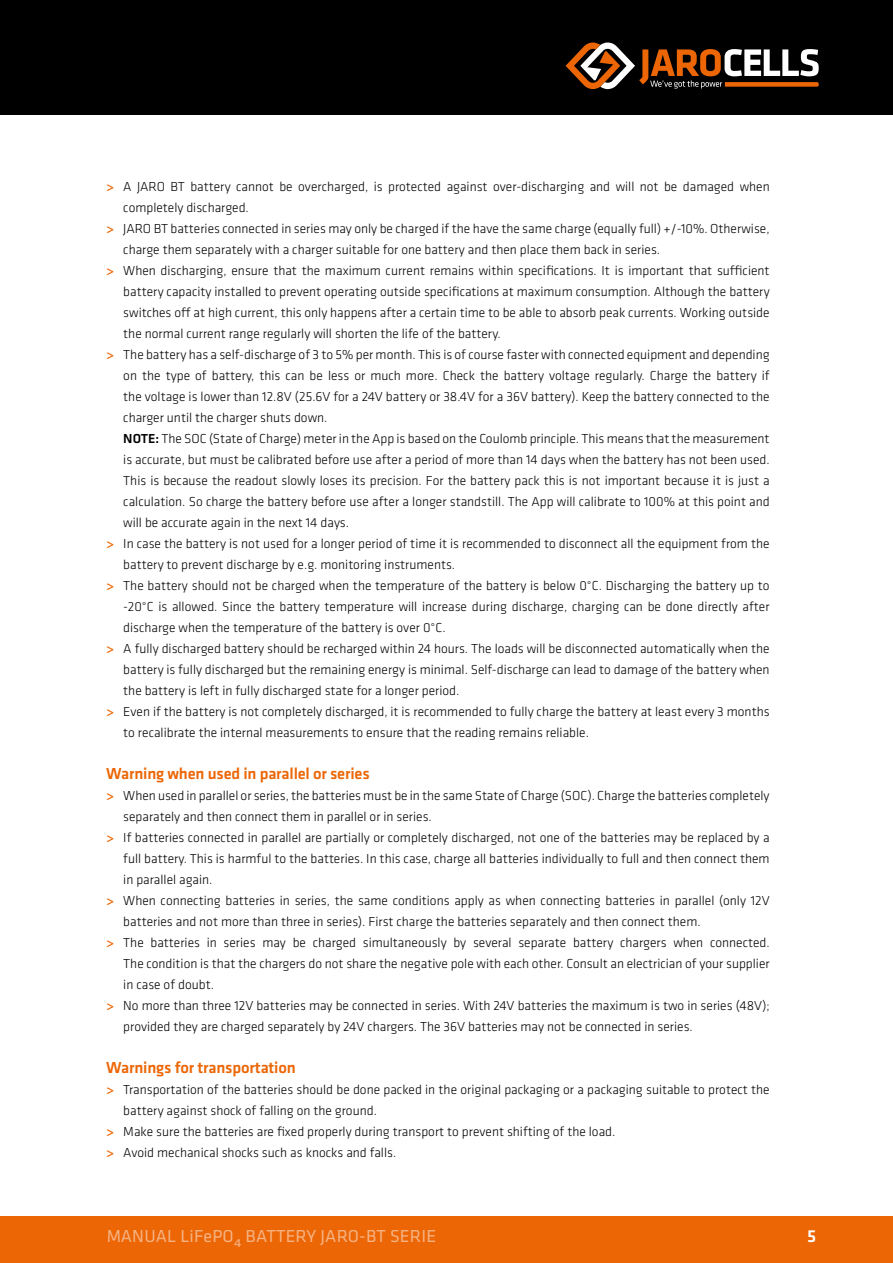
<style>
.page{position:relative;width:893px;height:1263px;background:#fff}
.page>*{position:absolute;margin:0;border:0;box-sizing:border-box;transform-origin:0 0}
.t1{font:18px "Klavika";letter-spacing:.01em;color:#fff}
.t2{font:500 18px "Klavika";color:#fff}
.t3{font:500 16.5px "Klavika";letter-spacing:-.01em;color:#ec6606}
.t4{font:300 13.5px "Klavika";color:#000}
.s1{font-weight:500;color:#ec6606}
.s2{font-weight:500}
</style>
<div class="page">
<div style="left:0;top:0;width:893px;height:115px;background:#000"></div>
<div style="left:0;top:1216px;width:893px;height:47px;background:#ec6606"></div>
<svg style="left:566px;top:43px;width:253px;height:46px"></svg>
<p class="t4" style="left:106px;top:179px;width:665px"><span class="s1">&gt;</span> A JARO BT battery cannot be overcharged, is protected against over-discharging and will not be damaged when</p>
<p class="t4" style="left:123px;top:200px;width:127px">completely discharged.</p>
<p class="t4" style="left:106px;top:221px;width:665px"><span class="s1">&gt;</span> JARO BT batteries connected in series may only be charged if the have the same charge (equally full) +/-10%. Otherwise,</p>
<p class="t4" style="left:123px;top:242px;width:538px">charge them separately with a charger suitable for one battery and then place them back in series.</p>
<p class="t4" style="left:106px;top:263px;width:665px"><span class="s1">&gt;</span> When discharging, ensure that the maximum current remains within specifications. It is important that sufficient</p>
<p class="t4" style="left:123px;top:284px;width:648px">battery capacity installed to prevent operating outside specifications at maximum consumption. Although the battery</p>
<p class="t4" style="left:123px;top:305px;width:648px">switches off at high current, this only happens after a certain time to be able to absorb peak currents. Working outside</p>
<p class="t4" style="left:123px;top:326px;width:379px">the normal current range regularly will shorten the life of the battery.</p>
<p class="t4" style="left:106px;top:347px;width:665px"><span class="s1">&gt;</span> The battery has a self-discharge of 3 to 5% per month. This is of course faster with connected equipment and depending</p>
<p class="t4" style="left:123px;top:368px;width:648px">on the type of battery, this can be less or much more. Check the battery voltage regularly. Charge the battery if</p>
<p class="t4" style="left:123px;top:389px;width:648px">the voltage is lower than 12.8V (25.6V for a 24V battery or 38.4V for a 36V battery). Keep the battery connected to the</p>
<p class="t4" style="left:123px;top:410px;width:206px">charger until the charger shuts down.</p>
<p class="t4" style="left:123px;top:431px;width:648px"><span class="s2">NOTE:</span> The SOC (State of Charge) meter in the App is based on the Coulomb principle. This means that the measurement</p>
<p class="t4" style="left:123px;top:452px;width:648px">is accurate, but must be calibrated before use after a period of more than 14 days when the battery has not been used.</p>
<p class="t4" style="left:123px;top:473px;width:648px">This is because the readout slowly loses its precision. For the battery pack this is not important because it is just a</p>
<p class="t4" style="left:123px;top:494px;width:648px">calculation. So charge the battery before use after a longer standstill. The App will calibrate to 100% at this point and</p>
<p class="t4" style="left:123px;top:515px;width:227px">will be accurate again in the next 14 days.</p>
<p class="t4" style="left:106px;top:536px;width:665px"><span class="s1">&gt;</span> In case the battery is not used for a longer period of time it is recommended to disconnect all the equipment from the</p>
<p class="t4" style="left:123px;top:557px;width:333px">battery to prevent discharge by e.g. monitoring instruments.</p>
<p class="t4" style="left:106px;top:578px;width:665px"><span class="s1">&gt;</span> The battery should not be charged when the temperature of the battery is below 0°C. Discharging the battery up to</p>
<p class="t4" style="left:123px;top:599px;width:648px">-20°C is allowed. Since the battery temperature will increase during discharge, charging can be done directly after</p>
<p class="t4" style="left:123px;top:620px;width:324px">discharge when the temperature of the battery is over 0°C.</p>
<p class="t4" style="left:106px;top:641px;width:665px"><span class="s1">&gt;</span> A fully discharged battery should be recharged within 24 hours. The loads will be disconnected automatically when the</p>
<p class="t4" style="left:123px;top:662px;width:648px">battery is fully discharged but the remaining energy is minimal. Self-discharge can lead to damage of the battery when</p>
<p class="t4" style="left:123px;top:683px;width:338px">the battery is left in fully discharged state for a longer period.</p>
<p class="t4" style="left:106px;top:704px;width:665px"><span class="s1">&gt;</span> Even if the battery is not completely discharged, it is recommended to fully charge the battery at least every 3 months</p>
<p class="t4" style="left:123px;top:725px;width:467px">to recalibrate the internal measurements to ensure that the reading remains reliable.</p>
<p class="t3" style="left:106px;top:764px;width:265px">Warning when used in parallel or series</p>
<p class="t4" style="left:106px;top:788px;width:665px"><span class="s1">&gt;</span> When used in parallel or series, the batteries must be in the same State of Charge (SOC). Charge the batteries completely</p>
<p class="t4" style="left:123px;top:809px;width:310px">separately and then connect them in parallel or in series.</p>
<p class="t4" style="left:106px;top:830px;width:665px"><span class="s1">&gt;</span> If batteries connected in parallel are partially or completely discharged, not one of the batteries may be replaced by a</p>
<p class="t4" style="left:123px;top:851px;width:648px">full battery. This is harmful to the batteries. In this case, charge all batteries individually to full and then connect them</p>
<p class="t4" style="left:123px;top:872px;width:91px">in parallel again.</p>
<p class="t4" style="left:106px;top:893px;width:665px"><span class="s1">&gt;</span> When connecting batteries in series, the same conditions apply as when connecting batteries in parallel (only 12V</p>
<p class="t4" style="left:123px;top:914px;width:579px">batteries and not more than three in series). First charge the batteries separately and then connect them.</p>
<p class="t4" style="left:106px;top:935px;width:665px"><span class="s1">&gt;</span> The batteries in series may be charged simultaneously by several separate battery chargers when connected.</p>
<p class="t4" style="left:123px;top:956px;width:648px">The condition is that the chargers do not share the negative pole with each other. Consult an electrician of your supplier</p>
<p class="t4" style="left:123px;top:977px;width:92px">in case of doubt.</p>
<p class="t4" style="left:106px;top:998px;width:665px"><span class="s1">&gt;</span> No more than three 12V batteries may be connected in series. With 24V batteries the maximum is two in series (48V);</p>
<p class="t4" style="left:123px;top:1019px;width:571px">provided they are charged separately by 24V chargers. The 36V batteries may not be connected in series.</p>
<p class="t3" style="left:106px;top:1058px;width:191px">Warnings for transportation</p>
<p class="t4" style="left:106px;top:1082px;width:665px"><span class="s1">&gt;</span> Transportation of the batteries should be done packed in the original packaging or a packaging suitable to protect the</p>
<p class="t4" style="left:123px;top:1103px;width:255px">battery against shock of falling on the ground.</p>
<p class="t4" style="left:106px;top:1124px;width:511px"><span class="s1">&gt;</span> Make sure the batteries are fixed properly during transport to prevent shifting of the load.</p>
<p class="t4" style="left:106px;top:1145px;width:291px"><span class="s1">&gt;</span> Avoid mechanical shocks such as knocks and falls.</p>
<h1 class="t1" style="left:106px;top:1227px;width:331px">MANUAL LiFePO<sub>4</sub> BATTERY JARO-BT SERIE</h1>
<h1 class="t2" style="left:807px;top:1227px;width:11px">5</h1>
</div>
